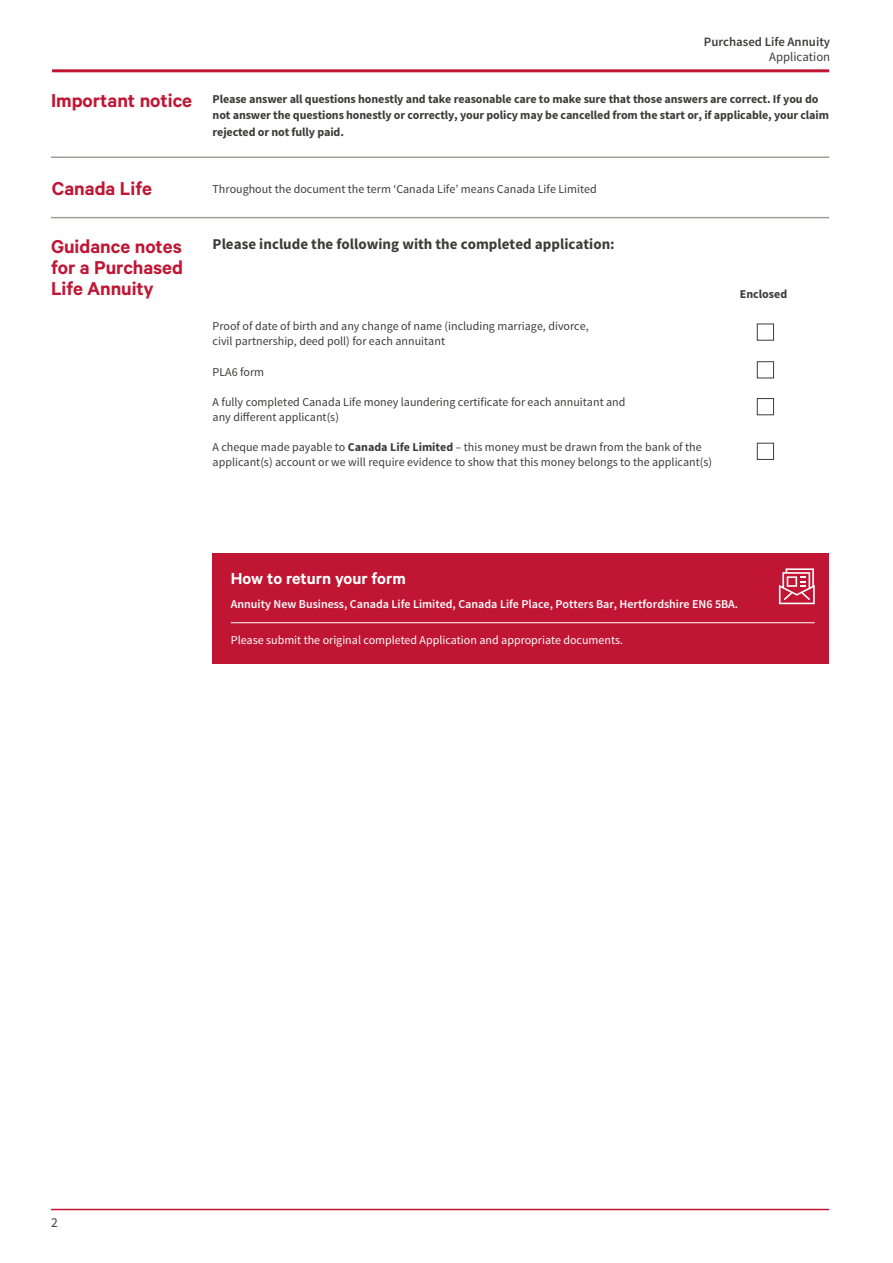
<style>
.page{position:relative;width:893px;height:1263px;background:#fff}
.page>*{position:absolute;margin:0;border:0;box-sizing:border-box;transform-origin:0 0}
.t1{font:600 21px/21px "Calibre";color:#c01634;text-align:justify}
.Heading_1{font:600 18px "Calibre";color:#fff}
.t2{font:700 15px "Source Sans Pro";color:#3c3c3b}
.t3{font:13.5px "Source Sans Pro";color:#3c3c3b}
.t4{font:600 12.75px/15.3px "Source Sans Pro";color:#3c3c3b;text-align:right}
.t5{font:12px/15px "Source Sans Pro";color:#3c3c3b}
.t6{font:700 12px/16.5px "Source Sans Pro";letter-spacing:-.01em;color:#3c3c3b}
.Body_copy{font:600 12px "Source Sans Pro";color:#fff}
.Heading_1-2{font:12px "Source Sans Pro";color:#fff}
.s1{font-weight:400}
.s2{font-weight:700}
</style>
<div class="page">
<div style="left:757px;top:324px;width:17px;height:17px;background:#fff;border:1px solid #3c3c3b"></div>
<div style="left:757px;top:361px;width:17px;height:17px;background:#fff;border:1px solid #3c3c3b"></div>
<div style="left:757px;top:398px;width:17px;height:17px;background:#fff;border:1px solid #3c3c3b"></div>
<div style="left:757px;top:443px;width:17px;height:17px;background:#fff;border:1px solid #3c3c3b"></div>
<hr style="left:52px;top:69px;width:777px;height:3px;background:#c01634">
<div style="left:213px;top:553px;width:616px;height:110px;background:#c01634"></div>
<svg style="left:779px;top:568px;width:36px;height:36px"></svg>
<hr style="left:231px;top:622px;width:584px;height:1px;background:#fff">
<hr style="left:51px;top:156px;width:778px;height:2px;background:#a49e97">
<hr style="left:51px;top:217px;width:778px;height:1px;background:#a49e97">
<hr style="left:51px;top:1209px;width:778px;height:1px;background:#c01634">
<p class="t4" style="left:704px;top:34px;width:128px">Purchased Life Annuity<br><span class="s1">Application</span></p>
<p class="t1" style="left:51px;top:90px;width:143px">Important notice</p>
<p class="t6" style="left:213px;top:91px;width:618px">Please answer all questions honestly and take reasonable care to make sure that those answers are correct. If you do not answer the questions honestly or correctly, your policy may be cancelled from the start or, if applicable, your claim rejected or not fully paid.</p>
<p class="t1" style="left:52px;top:178px;width:102px">Canada Life</p>
<p class="t5" style="left:213px;top:182px;width:386px">Throughout the document the term ‘Canada Life’ means Canada Life Limited</p>
<p class="t1" style="left:51px;top:236px;width:133px">Guidance notes for a Purchased Life Annuity</p>
<p class="t2" style="left:213px;top:234px;width:404px">Please include the following with the completed application:</p>
<p class="t5" style="left:213px;top:319px;width:378px">Proof of date of birth and any change of name (including marriage, divorce, civil partnership, deed poll) for each annuitant</p>
<p class="t5" style="left:213px;top:365px;width:53px">PLA6 form</p>
<p class="t5" style="left:213px;top:395px;width:414px">A fully completed Canada Life money laundering certificate for each annuitant and any different applicant(s)</p>
<p class="t5" style="left:213px;top:440px;width:491px">A cheque made payable to <span class="s2">Canada Life Limited</span> – this money must be drawn from the bank of the</p>
<p class="t5" style="left:213px;top:455px;width:501px">applicant(s) account or we will require evidence to show that this money belongs to the applicant(s)</p>
<p class="t6" style="left:740px;top:287px;width:49px">Enclosed</p>
<p class="Heading_1" style="left:231px;top:568px;width:176px">How to return your form</p>
<p class="Body_copy" style="left:231px;top:596px;width:509px">Annuity New Business, Canada Life Limited, Canada Life Place, Potters Bar, Hertfordshire EN6 5BA.</p>
<p class="Heading_1-2" style="left:231px;top:632px;width:394px">Please submit the original completed Application and appropriate documents.</p>
<p class="t3" style="left:51px;top:1214px;width:8px">2</p>
</div>
